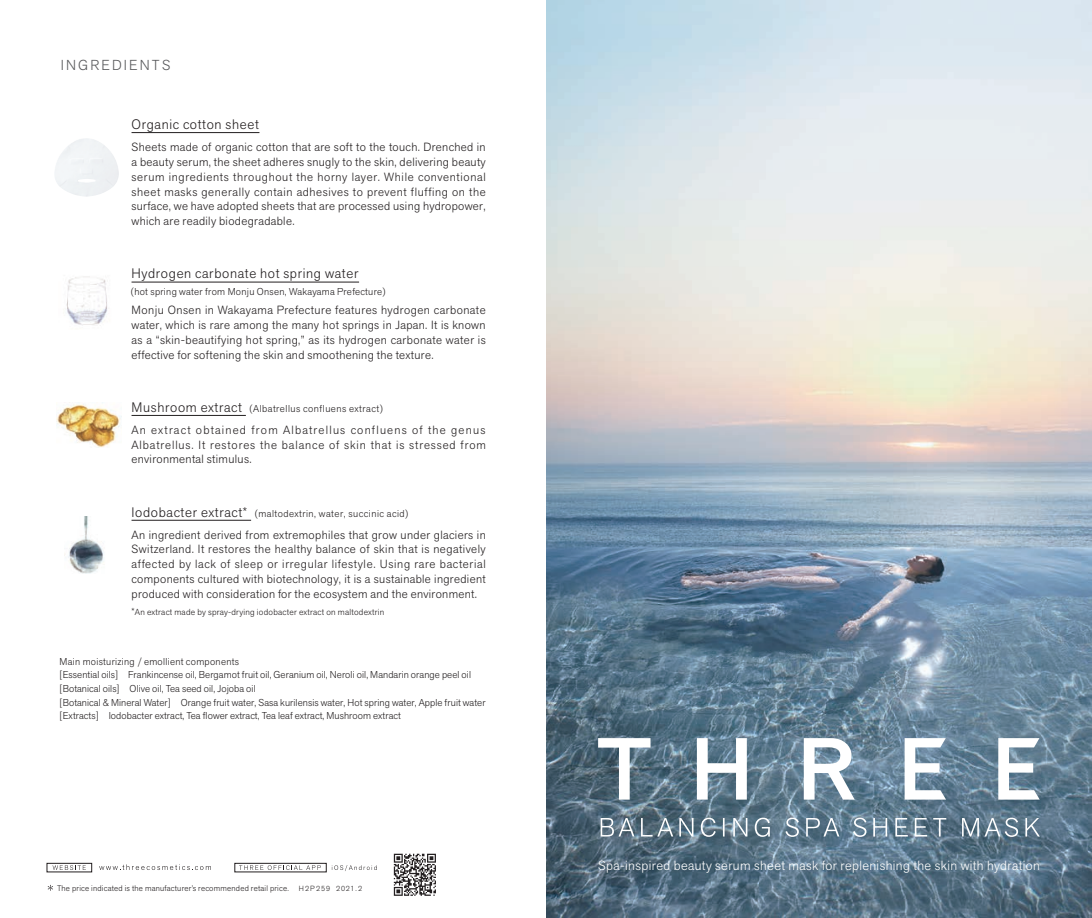
<style>
.page{position:relative;width:1092px;height:918px;background:#fff}
.page>*{position:absolute;margin:0;border:0;box-sizing:border-box;transform-origin:0 0}
.t1{font:300 14.35px "Akzid Grtsk Next";letter-spacing:.15em;color:#57585a}
.t2{font:300 13.65px "Akzid Grtsk Next";letter-spacing:.05em;color:#231f20}
.t3{font:300 13.12px "Akzid Grtsk Next";letter-spacing:.03em;color:#fff}
.t4{font:300 11.72px/14.9px "Akzid Grtsk Next";letter-spacing:.03em;color:#231f20;text-align:justify}
.t5{font:300 11.72px/14.9px "Akzid Grtsk Next";letter-spacing:.075em;color:#231f20}
.t6{font:300 11.72px "Akzid Grtsk Next";letter-spacing:.1em;color:#231f20}
.t7{font:300 9.97px/13.7px "Akzid Grtsk Next";letter-spacing:.01em;color:#231f20}
.t8{font:300 9.97px "Akzid Grtsk Next";letter-spacing:.05em;color:#231f20}
.t9{font:300 9.97px "Akzid Grtsk Next";letter-spacing:.03em;color:#231f20}
.t10{font:300 8.75px "Akzid Grtsk Next";letter-spacing:.03em;color:#231f20}
.t11{font:300 8.05px "Akzid Grtsk Next";letter-spacing:.03em;color:#231f20}
.t12{font:300 7.52px "Akzid Grtsk Next";letter-spacing:.14em;color:#231f20}
.s1{font-size:9.97px}
</style>
<div class="page">
<img style="left:546px;top:0;width:545px;height:918px">
<img style="left:66px;top:276px;width:41px;height:50px">
<img style="left:56px;top:402px;width:65px;height:46px">
<img style="left:68px;top:516px;width:36px;height:58px">
<svg style="left:598px;top:738px;width:52px;height:61px"></svg>
<svg style="left:696px;top:738px;width:50px;height:61px"></svg>
<svg style="left:803px;top:738px;width:51px;height:61px"></svg>
<svg style="left:904px;top:738px;width:41px;height:61px"></svg>
<svg style="left:998px;top:738px;width:41px;height:61px"></svg>
<svg style="left:600px;top:817px;width:439px;height:20px;background:#788e9c"></svg>
<hr style="left:131px;top:132px;width:128px;height:1px;background:#231f20">
<hr style="left:131px;top:415px;width:115px;height:1px;background:#231f20">
<hr style="left:131px;top:520px;width:120px;height:1px;background:#231f20">
<svg style="left:99px;top:864px;width:112px;height:6px"></svg>
<svg style="left:53px;top:865px;width:33px;height:5px"></svg>
<div style="left:47px;top:863px;width:45px;height:9px;border:1px solid #231f20"></div>
<svg style="left:239px;top:865px;width:82px;height:5px"></svg>
<svg style="left:332px;top:865px;width:44px;height:6px"></svg>
<div style="left:235px;top:863px;width:91px;height:9px;border:1px solid #231f20"></div>
<svg style="left:394px;top:853px;width:42px;height:43px"></svg>
<hr style="left:131px;top:282px;width:228px;height:1px;background:#231f20">
<svg style="left:48px;top:885px;width:5px;height:5px"></svg>
<p class="t1" style="left:61px;top:56px;width:111px">INGREDIENTS</p>
<p class="t2" style="left:131px;top:115px;width:129px">Organic cotton sheet</p>
<p class="t4" style="left:131px;top:139px;width:356px">Sheets made of organic cotton that are soft to the touch. Drenched in a beauty serum, the sheet adheres snugly to the skin, delivering beauty serum ingredients throughout the horny layer. While conventional sheet masks generally contain adhesives to prevent fluffing on the surface, we have adopted sheets that are processed using hydropower, which are readily biodegradable.</p>
<p class="t2" style="left:131px;top:265px;width:228px">Hydrogen carbonate hot spring water</p>
<p class="t4" style="left:131px;top:302px;width:356px">Monju Onsen in Wakayama Prefecture features hydrogen carbonate water, which is rare among the many hot springs in Japan isIt. known as a “skin-beautifying hot spring ” , as its hydrogen carbonate water is effective for softening the skin and smoothening the texture.</p>
<p class="t9" style="left:130px;top:285px;width:257px">(hot spring water from Monju Onsen, Wakayama Prefecture(</p>
<p class="t2" style="left:131px;top:398px;width:112px">Mushroom extract</p>
<p class="t8" style="left:249px;top:402px;width:136px">(Albatrellus confluens extract(</p>
<p class="t4" style="left:251px;top:422px;width:28px">from</p>
<p class="t6" style="left:350px;top:422px;width:58px">confluens</p>
<p class="t4" style="left:412px;top:422px;width:12px">of</p>
<p class="t5" style="left:131px;top:422px;width:356px">An<br>Albatrellus. It restores the balance of skin that is stressed from environmental stimulus.</p>
<p class="t6" style="left:196px;top:422px;width:52px">obtained</p>
<p class="t6" style="left:283px;top:422px;width:64px">Albatrellus</p>
<p class="t4" style="left:428px;top:422px;width:19px">the</p>
<p class="t6" style="left:151px;top:422px;width:41px">extract</p>
<p class="t4" style="left:451px;top:422px;width:36px">genus</p>
<p class="t2" style="left:131px;top:503px;width:128px">Iodobacter extract* <span class="s1">(</span></p>
<p class="t4" style="left:131px;top:527px;width:356px">An ingredient derived from extremophiles that grow under glaciers in Switzerland It. restores the healthy balance of skin that is negatively affected by lack of sleep or irregular lifestyle. Using rare bacterial components cultured with biotechnology isit, a sustainable ingredient produced with consideration for the ecosystem and the environment.</p>
<p class="t10" style="left:135px;top:606px;width:251px">An extract made by spray-drying iodobacter extract on maltodextrin</p>
<p class="t8" style="left:258px;top:506px;width:152px">maltodextrin, water, succinic acid(</p>
<p class="t7" style="left:131px;top:604px;width:5px">*</p>
<p class="t7" style="left:128px;top:654px;width:344px;text-indent:-69px">Main moisturizing / emollient components<br>Frankincense oil, Bergamot fruit oil, Geranium oil, Neroli oil, Mandarin orange peel oil</p>
<p class="t7" style="left:60px;top:668px;width:60px">[Essential oils]</p>
<p class="t7" style="left:60px;top:681px;width:62px">[Botanical oils]</p>
<p class="t7" style="left:130px;top:681px;width:128px">Olive oil, Tea seed oil, Jojoba oil</p>
<p class="t7" style="left:109px;top:695px;width:293px;text-indent:-49px">[Botanical &amp; Mineral Water]<br>Iodobacter extract, Tea flower extract, Tea leaf extract, Mushroom extract</p>
<p class="t7" style="left:181px;top:695px;width:306px">Orange fruit water, Sasa kurilensis water, Hot spring water, Apple fruit water</p>
<p class="t7" style="left:60px;top:709px;width:41px">[Extracts]</p>
<p class="t11" style="left:57px;top:882px;width:233px">The price indicated is the manufacturers’ recommended retail price.</p>
<p class="t12" style="left:299px;top:884px;width:33px">H2P259</p>
<p class="t12" style="left:336px;top:884px;width:27px">2021.2</p>
<p class="t3" style="left:598px;top:857px;width:443px">Spa-inspired beauty serum sheet mask for replenishing the skin with hydration</p>
</div>
